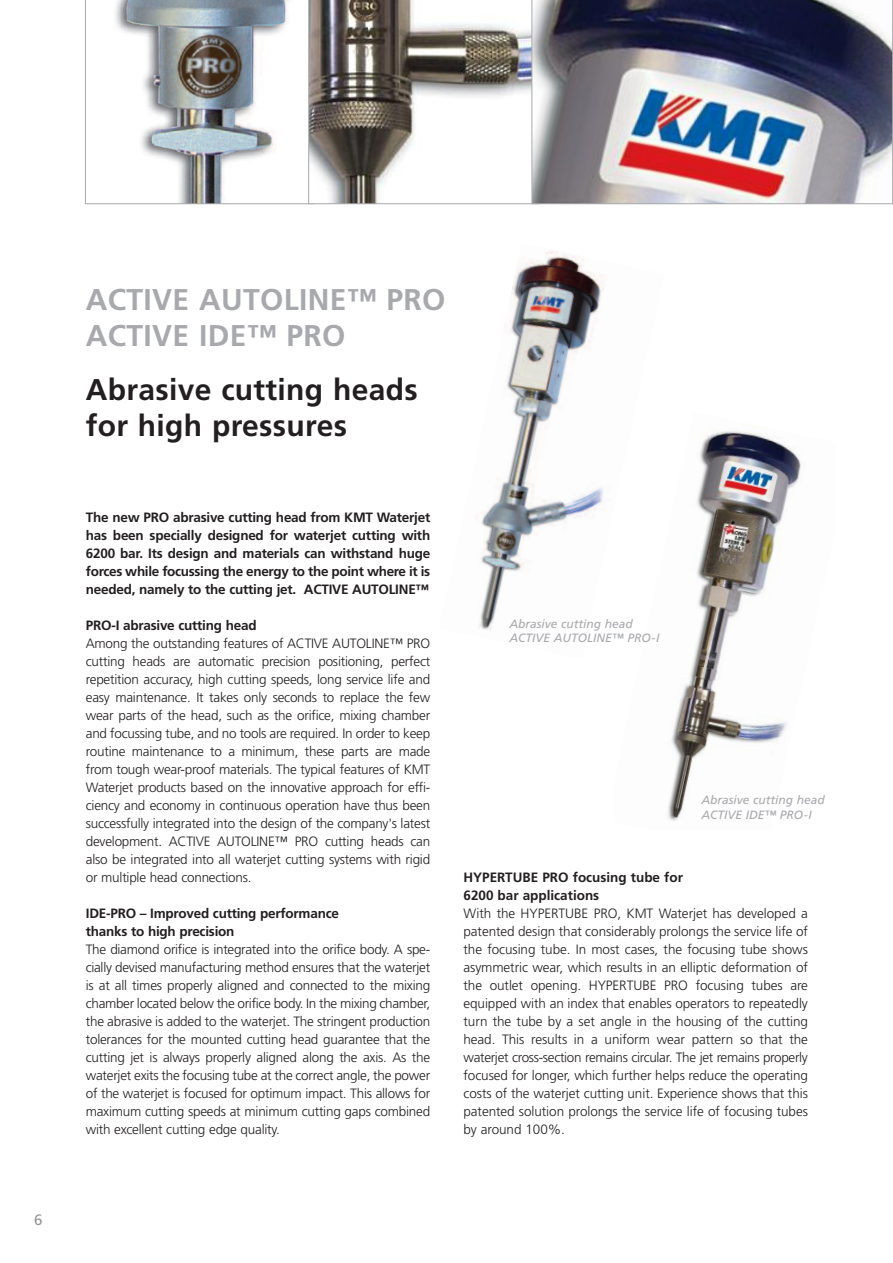
<style>
.page{position:relative;width:893px;height:1263px;background:#fff}
.page>*{position:absolute;margin:0;border:0;box-sizing:border-box;transform-origin:0 0}
.t1{font:700 30px/36px "Frutiger";letter-spacing:.01em;color:#231f20}
.t2{font:700 30px/36px "Frutiger";letter-spacing:.01em;color:#a8a9ad}
.t3{font:15px "Frutiger";color:#939598}
.t4{font:300 13.5px/18px "Frutiger";letter-spacing:-.015em;color:#231f20;text-align:justify}
.t5{font:700 13.5px/18px "Frutiger";letter-spacing:-.015em;color:#231f20}
.t6{font:italic 12px/14.4px "Frutiger";color:#a8a9ad}
</style>
<div class="page">
<img style="left:476px;top:250px;width:128px;height:380px">
<img style="left:668px;top:430px;width:133px;height:391px">
<svg style="left:85px;top:0;width:223px;height:204px"></svg>
<svg style="left:308px;top:0;width:223px;height:204px"></svg>
<img style="left:531px;top:0;width:362px;height:204px">
<p class="t3" style="left:34px;top:1213px;width:10px">6</p>
<h1 class="t2" style="left:86px;top:284px;width:361px">ACTIVE AUTOLINE™ PRO<br>ACTIVE IDE™ PRO</h1>
<h1 class="t1" style="left:86px;top:373px;width:333px">Abrasive cutting heads for high pressures</h1>
<p class="t5" style="left:86px;top:509px;width:346px;text-align:justify">The new PRO abrasive cutting head from KMT Waterjet has been specially designed for waterjet cutting with 6200 bar. Its design and materials can withstand huge forces while focussing the energy to the point where it is needed, namely to the cutting jet. ACTIVE AUTOLINE™</p>
<p class="t5" style="left:86px;top:617px;width:172px">PRO-I abrasive cutting head</p>
<p class="t4" style="left:86px;top:635px;width:346px">Among the outstanding features of ACTIVE AUTOLINE™ PRO cutting heads are automatic precision positioning, perfect repetition accuracy, high cutting speeds, long service life and easy maintenance. It takes only seconds to replace the few wear parts of the head, such as the orifice, mixing chamber and focussing tube, and no tools are required. In order to keep routine maintenance to a minimum, these parts are made from tough wear-proof materials. The typical features of KMT Waterjet products based on the innovative approach for effi&shy;ciency and economy in continuous operation have thus been successfully integrated into the design of the company's latest development. ACTIVE AUTOLINE™ PRO cutting heads can also be integrated into all waterjet cutting systems with rigid or multiple head connections.</p>
<p class="t5" style="left:86px;top:905px;width:255px">IDE-PRO – Improved cutting performance thanks to high precision</p>
<p class="t4" style="left:86px;top:941px;width:346px">The diamond orifice is integrated into the orifice body. A spe&shy;cially devised manufacturing method ensures that the waterjet is at all times properly aligned and connected to the mixing chamber located below the orifice body. In the mixing chamber, the abrasive is added to the waterjet. The stringent production tolerances for the mounted cutting head guarantee that the cutting jet is always properly aligned along the axis. As the waterjet exits the focusing tube at the correct angle, the power of the waterjet is focused for optimum impact. This allows for maximum cutting speeds at minimum cutting gaps combined with excellent cutting edge quality.</p>
<p class="t6" style="left:510px;top:617px;width:151px">Abrasive cutting head<br>ACTIVE AUTOLINE™ PRO-I</p>
<p class="t6" style="left:701px;top:794px;width:125px">Abrasive cutting head<br>ACTIVE IDE™ PRO-I</p>
<p class="t5" style="left:463px;top:869px;width:221px">HYPERTUBE PRO focusing tube for<br>6200 bar applications</p>
<p class="t4" style="left:463px;top:905px;width:346px">With the HYPERTUBE PRO, KMT Waterjet has developed a patented design that considerably prolongs the service life of the focusing tube. In most cases, the focusing tube shows asymmetric wear, which results in an elliptic deformation of the outlet opening. HYPERTUBE PRO focusing tubes are equipped with an index that enables operators to repeatedly turn the tube by a set angle in the housing of the cutting head. This results in a uniform wear pattern so that the waterjet cross-section remains circular. The jet remains properly focused for longer, which further helps reduce the operating costs of the waterjet cutting unit. Experience shows that this patented solution prolongs the service life of focusing tubes by around 100%.</p>
</div>
